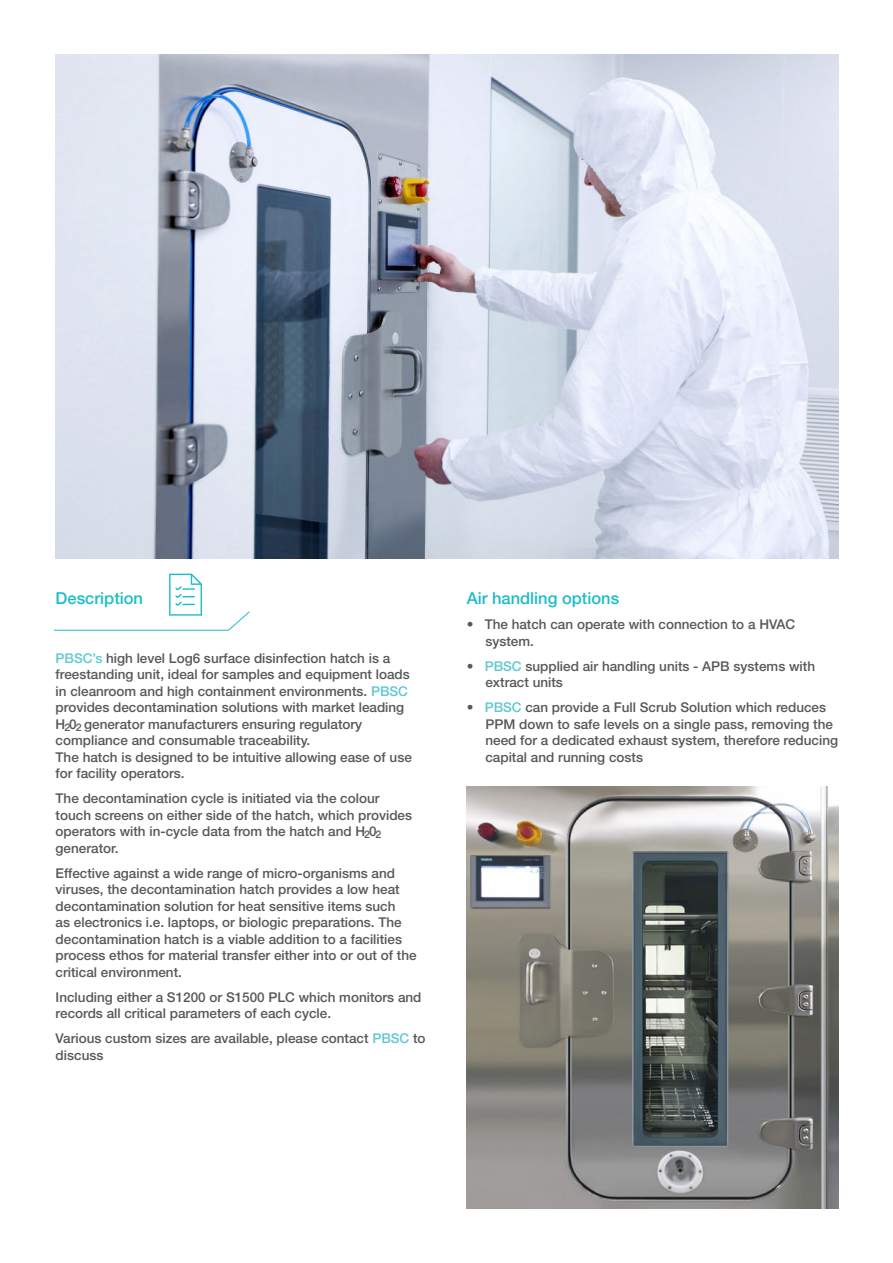
<style>
.page{position:relative;width:893px;height:1263px;background:#fff}
.page>*{position:absolute;margin:0;border:0;box-sizing:border-box;transform-origin:0 0}
.t1{font:500 16.5px "Helvetica Neue";color:#1cbdc9}
.t2{font:500 13.5px/16.5px "Helvetica Neue";color:#57585a}
.t3{font:500 10.5px "Helvetica Neue";color:#57585a}
.s1{color:#5fc8d2}
</style>
<div class="page">
<svg style="left:54px;top:574px;width:196px;height:57px"></svg>
<img style="left:56px;top:54px;width:783px;height:504px">
<img style="left:467px;top:786px;width:372px;height:423px">
<p class="t1" style="left:56px;top:591px;width:89px">Description</p>
<p class="t2" style="left:56px;top:651px;width:358px"><span class="s1">PBSC’s</span> high level Log6 surface disinfection hatch is a freestanding unit, ideal for samples and equipment loads in cleanroom and high containment environments. <span class="s1">PBSC </span>provides decontamination solutions with market leading H 0 generator manufacturers ensuring regulatory compliance and consumable traceability.<br>The hatch is designed to be intuitive allowing ease of use for facility operators.</p>
<p class="t2" style="left:56px;top:791px;width:358px">The decontamination cycle is initiated via the colour touch screens on either side of the hatch, which provides operators with in-cycle data from the hatch and H 0 generator.</p>
<p class="t2" style="left:56px;top:866px;width:362px">Effective against a wide range of micro-organisms and viruses, the decontamination hatch provides a low heat decontamination solution for heat sensitive items such<br>as electronics i.e. laptops, or biologic preparations. The decontamination hatch is a viable addition to a facilities process ethos for material transfer either into or out of the critical environment.</p>
<p class="t2" style="left:56px;top:990px;width:367px">Including either a S1200 or S1500 PLC which monitors and records all critical parameters of each cycle.</p>
<p class="t2" style="left:56px;top:1031px;width:371px">Various custom sizes are available, please contact <span class="s1">PBSC</span> to discuss</p>
<p class="t3" style="left:64px;top:723px;width:19px">2 2</p>
<p class="t3" style="left:364px;top:830px;width:19px">2 2</p>
<p class="t1" style="left:467px;top:592px;width:154px">Air handling options</p>
<p class="t2" style="left:485px;top:616px;width:311px;text-indent:-19px">• The hatch can operate with connection to a HVAC system.</p>
<p class="t2" style="left:485px;top:658px;width:331px;text-indent:-19px">• <span class="s1">PBSC</span> supplied air handling units - APB systems with extract units</p>
<p class="t2" style="left:485px;top:699px;width:354px;text-indent:-19px">• <span class="s1">PBSC</span> can provide a Full Scrub Solution which reduces PPM down to safe levels on a single pass, removing the need for a dedicated exhaust system, therefore reducing capital and running costs</p>
</div>
